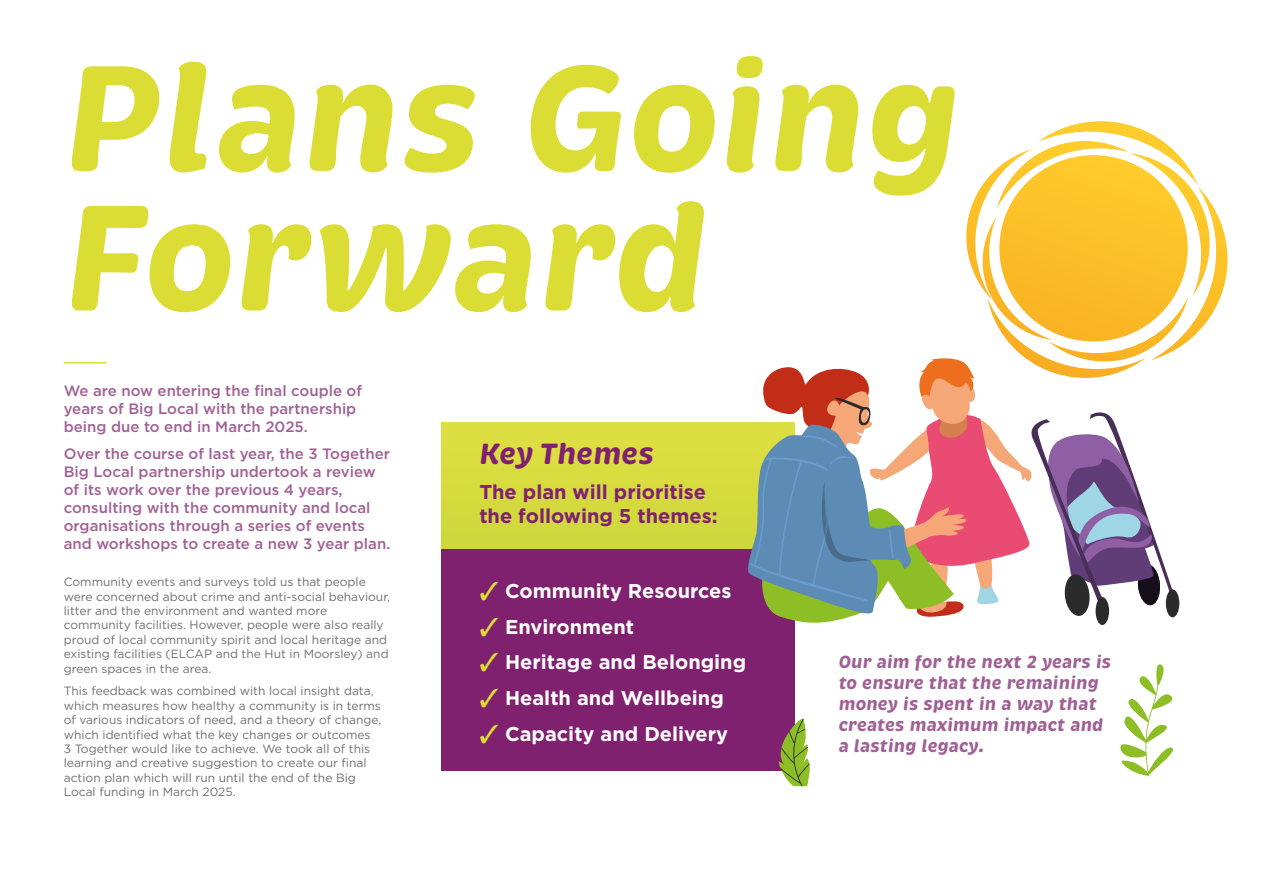
<style>
.page{position:relative;width:1263px;height:893px;background:#fff}
.page>*{position:absolute;margin:0;border:0;box-sizing:border-box;transform-origin:0 0}
.t1{font:italic 700 154.05px/139.5px "Brevia";letter-spacing:-.005em;color:#dbdd34}
.t2{font:italic 700 30px "Brevia";color:#802170}
.t3{font:700 19.95px "Gotham";color:#fff}
.t4{font:700 19.95px/24px "Gotham";color:#802170}
.t5{font:italic 700 18px/21px "Brevia";color:#a16095}
.t6{font:500 15px/18px "Gotham";color:#a16095}
.t7{font:12px/14.4px "Gotham";color:#706f6f}
.s1{color:#dbdd34}
</style>
<div class="page">
<div style="left:441px;top:422px;width:353px;height:323px;background:#d7db3e"></div>
<hr style="left:64px;top:362px;width:42px;height:2px;background:#dbdd34">
<div style="left:441px;top:549px;width:353px;height:222px;background:#802170"></div>
<svg style="left:778px;top:718px;width:32px;height:68px"></svg>
<svg style="left:1120px;top:664px;width:54px;height:112px"></svg>
<svg style="left:748px;top:121px;width:479px;height:507px"></svg>
<div style="left:1095px;top:597px;width:14px;height:28px;background:#2b2b2b;border-radius:50%"></div>
<div style="left:1166px;top:589px;width:13px;height:28px;background:#2b2b2b;border-radius:50%"></div>
<p class="t1" style="left:64px;top:50px;width:899px">Plans Going<br>Forward</p>
<p class="t6" style="left:64px;top:382px;width:300px">We are now entering the final couple of years of Big Local with the partnership being due to end in March 2025.</p>
<p class="t6" style="left:64px;top:444px;width:328px">Over the course of last year, the 3 Together Big Local partnership undertook a review of its work over the previous 4 years, consulting with the community and local organisations through a series of events and workshops to create a new 3 year plan.</p>
<p class="t7" style="left:64px;top:574px;width:328px">Community events and surveys told us that people were concerned about crime and anti-social behaviour, litter and the environment and wanted more community facilities. However, people were also really proud of local community spirit and local heritage and existing facilities (ELCAP and the Hut in Moorsley) and green spaces in the area.</p>
<p class="t7" style="left:64px;top:684px;width:319px">This feedback was combined with local insight data, which measures how healthy a community is in terms of various indicators of need, and a theory of change, which identified what the key changes or outcomes<br>3 Together would like to achieve. We took all of this learning and creative suggestion to create our final action plan which will run until the end of the Big Local funding in March 2025.</p>
<p class="t2" style="left:479px;top:435px;width:176px">Key Themes</p>
<p class="t4" style="left:479px;top:480px;width:240px">The plan will prioritise the following 5 themes:</p>
<p class="t3" style="left:479px;top:578px;width:254px"><span class="s1">✓</span> Community Resources</p>
<p class="t3" style="left:479px;top:614px;width:156px"><span class="s1">✓</span> Environment</p>
<p class="t3" style="left:479px;top:649px;width:268px"><span class="s1">✓</span> Heritage and Belonging</p>
<p class="t3" style="left:479px;top:685px;width:246px"><span class="s1">✓</span> Health and Wellbeing</p>
<p class="t3" style="left:479px;top:720px;width:250px"><span class="s1">✓</span> Capacity and Delivery</p>
<p class="t5" style="left:839px;top:652px;width:274px">Our aim for the next 2 years is to ensure that the remaining money is spent in a way that creates maximum impact and a lasting legacy.</p>
</div>
